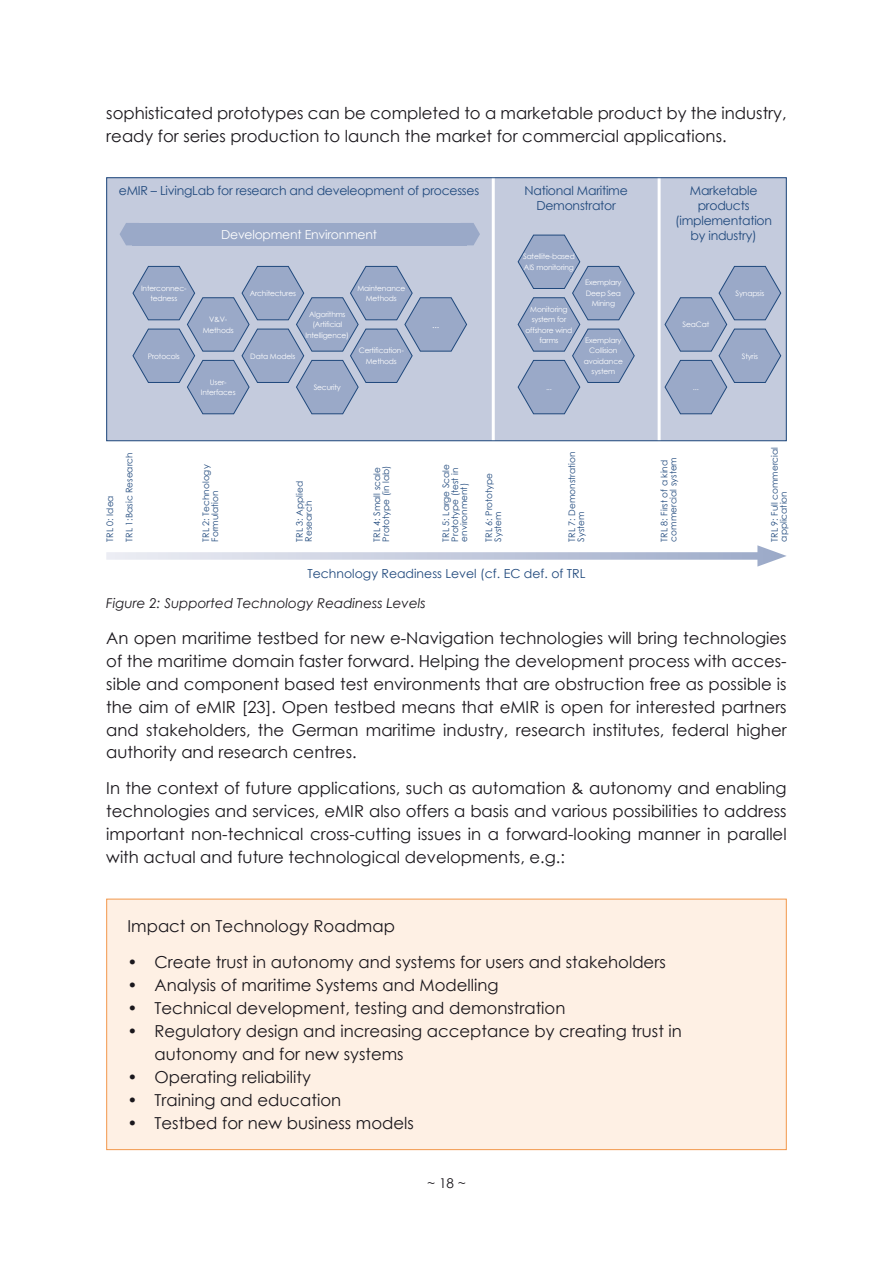
<style>
.page{position:relative;width:893px;height:1263px;background:#fff}
.page>*{position:absolute;margin:0;border:0;box-sizing:border-box;transform-origin:0 0}
.t1{font:16.5px/23px "Century Gothic";color:#1a171c}
.t2{font:italic 13.5px "Century Gothic";color:#1a171c}
.t3{font:13.5px "Century Gothic";color:#1a171c}
.t4{font:12.45px/15px "Century Gothic";letter-spacing:-.02em;color:#1f487c;text-align:center}
.t5{font:12.45px "Century Gothic";color:#1f487c}
.t6{font:12.45px "Century Gothic";letter-spacing:-.02em;color:#fff}
.t7{font:9px/9px "Century Gothic";color:#1f487c}
.t8{font:9px "Century Gothic";color:#fff}
.t9{font:7.5px/10.5px "Century Gothic";letter-spacing:-.02em;color:#fff;text-align:center}
</style>
<div class="page">
<div style="left:106px;top:899px;width:681px;height:251px;background:#fef0e4;border:1px solid #f2974a"></div>
<div style="left:106px;top:177px;width:387px;height:264px;background:#c4cbdd"></div>
<div style="left:493px;top:177px;width:166px;height:264px;background:#c4cbdd"></div>
<div style="left:659px;top:177px;width:128px;height:264px;background:#c4cbdd"></div>
<hr style="left:492px;top:177px;width:3px;height:264px;background:#fff">
<hr style="left:658px;top:177px;width:3px;height:264px;background:#fff">
<div style="left:106px;top:177px;width:681px;height:264px;border:1px solid #1f487c"></div>
<svg style="left:132px;top:265px;width:335px;height:150px"></svg>
<svg style="left:517px;top:234px;width:118px;height:181px"></svg>
<svg style="left:664px;top:265px;width:118px;height:150px"></svg>
<div style="left:133px;top:223px;width:334px;height:22px;background:#9aa9c8"></div>
<svg style="left:120px;top:223px;width:13px;height:22px"></svg>
<svg style="left:467px;top:223px;width:13px;height:22px"></svg>
<svg style="left:106px;top:552px;width:651px;height:8px;background:#c9cfe0"></svg>
<svg style="left:757px;top:545px;width:30px;height:22px"></svg>
<p class="t1" style="left:106px;top:101px;width:682px">sophisticated prototypes can be completed to a marketable product by the industry, ready for series production to launch the market for commercial applications.</p>
<p class="t4" style="left:119px;top:183px;width:362px">eMIR – LivingLab for research and develeopment of processes</p>
<p class="t4" style="left:524px;top:183px;width:105px">National Maritime<br>Demonstrator</p>
<p class="t4" style="left:675px;top:183px;width:98px">Marketable products (implementation by industry)</p>
<p class="t6" style="left:221px;top:226px;width:157px">Development Environment</p>
<p class="t9" style="left:141px;top:283px;width:47px">Interconnec&shy;tedness</p>
<p class="t9" style="left:357px;top:283px;width:50px">Maintenance<br>Methods</p>
<p class="t9" style="left:250px;top:288px;width:48px">Architectures</p>
<p class="t9" style="left:306px;top:309px;width:45px">Algorithms (Artificial<br>Intelligence)</p>
<p class="t9" style="left:203px;top:314px;width:32px">V&amp;V-<br>Methods</p>
<p class="t8" style="left:432px;top:318px;width:9px">...</p>
<p class="t9" style="left:148px;top:350px;width:34px">Protocols</p>
<p class="t9" style="left:359px;top:345px;width:47px">Certification-<br>Methods</p>
<p class="t9" style="left:250px;top:350px;width:47px">Data Models</p>
<p class="t9" style="left:523px;top:251px;width:53px;text-align:left">Satellite-based<br>AIS monitoring</p>
<p class="t9" style="left:525px;top:303px;width:48px">Monitoring system for offshore wind farms</p>
<p class="t9" style="left:585px;top:277px;width:38px">Exemplary<br>Deep Sea<br>Mining</p>
<p class="t9" style="left:584px;top:335px;width:41px">Exemplary<br>Collision avoidance system</p>
<p class="t9" style="left:682px;top:319px;width:28px">SeaCat</p>
<p class="t9" style="left:735px;top:288px;width:30px">Synapsis</p>
<p class="t9" style="left:742px;top:350px;width:18px">Styris</p>
<p class="t9" style="left:201px;top:377px;width:36px">User-<br>Interfaces</p>
<p class="t9" style="left:314px;top:382px;width:29px">Security</p>
<p class="t9" style="left:546px;top:382px;width:7px">...</p>
<p class="t9" style="left:693px;top:382px;width:7px">...</p>
<p class="t7" style="left:100px;top:541px;width:91px;line-height:19.5px;rotate:-90deg">TRL 0: Idea<br>TRL 1:Basic Research</p>
<p class="t7" style="left:201px;top:541px;width:78px;rotate:-90deg">TRL 2: Technology<br>Formulation</p>
<p class="t7" style="left:295px;top:541px;width:62px;rotate:-90deg">TRL 3: Applied<br>Research</p>
<p class="t7" style="left:372px;top:541px;width:77px;rotate:-90deg">TRL 4: Small scale<br>Prototype (in lab)</p>
<p class="t7" style="left:441px;top:541px;width:79px;rotate:-90deg">TRL 5: Large Scale<br>Prototype (test in environment)</p>
<p class="t7" style="left:484px;top:541px;width:70px;rotate:-90deg">TRL 6: Prototype<br>System</p>
<p class="t7" style="left:567px;top:541px;width:91px;rotate:-90deg">TRL 7: Demonstration<br>System</p>
<p class="t7" style="left:659px;top:541px;width:86px;rotate:-90deg">TRL 8: First of a kind commercial system</p>
<p class="t7" style="left:770px;top:541px;width:96px;rotate:-90deg">TRL 9: Full commercial application</p>
<p class="t5" style="left:308px;top:565px;width:279px">Technology Readiness Level (cf. EC def. of TRL</p>
<p class="t2" style="left:106px;top:594px;width:321px">Figure 2: Supported Technology Readiness Levels</p>
<p class="t1" style="left:106px;top:626px;width:682px;text-align:justify">An open maritime testbed for new e-Navigation technologies will bring technologies of the maritime domain faster forward. Helping the development process with acces&shy;sible and component based test environments that are obstruction free as possible is the aim of eMIR [23]. Open testbed means that eMIR is open for interested partners and stakeholders, the German maritime industry, research institutes, federal higher authority and research centres.</p>
<p class="t1" style="left:106px;top:776px;width:682px;text-align:justify">In the context of future applications, such as automation &amp; autonomy and enabling technologies and services, eMIR also offers a basis and various possibilities to address important non-technical cross-cutting issues in a forward-looking manner in parallel with actual and future technological developments, e.g.:</p>
<p class="t1" style="left:128px;top:915px;width:269px">Impact on Technology Roadmap</p>
<p class="t1" style="left:128px;top:950px;width:540px">• Create trust in autonomy and systems for users and stakeholders</p>
<p class="t1" style="left:128px;top:973px;width:373px">• Analysis of maritime Systems and Modelling</p>
<p class="t1" style="left:128px;top:996px;width:439px">• Technical development, testing and demonstration</p>
<p class="t1" style="left:155px;top:1019px;width:529px;text-indent:-27px">• Regulatory design and increasing acceptance by creating trust in autonomy and for new systems</p>
<p class="t1" style="left:128px;top:1065px;width:185px">• Operating reliability</p>
<p class="t1" style="left:128px;top:1088px;width:215px">• Training and education</p>
<p class="t1" style="left:128px;top:1111px;width:288px">• Testbed for new business models</p>
<p class="t3" style="left:427px;top:1174px;width:40px">~ 18 ~</p>
</div>
